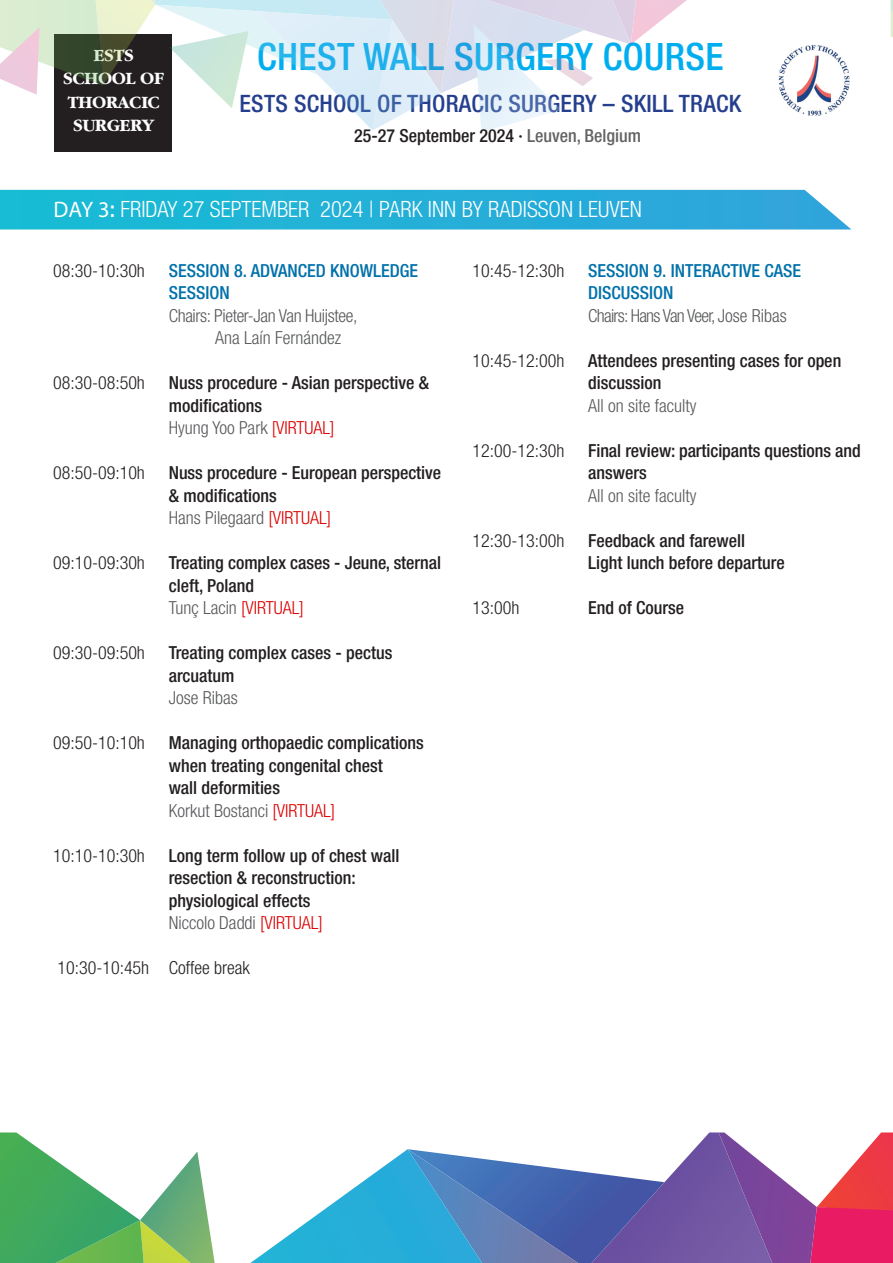
<style>
.page{position:relative;width:893px;height:1263px;background:#fff}
.page>*{position:absolute;margin:0;border:0;box-sizing:border-box;transform-origin:0 0}
.t1{font:500 condensed 37.8px "Helvetica Neue LT Com";letter-spacing:.01em;color:#00aeef}
.t2{font:500 condensed 24px "Helvetica Neue LT Com";letter-spacing:.01em;color:#253f8e}
.t3{font:300 condensed 22.5px "Helvetica Neue LT Com";color:#fff}
.t4{font:500 condensed 18px/22.5px "Helvetica Neue LT Com";color:#231f20}
.t5{font:300 condensed 18px "Helvetica Neue LT Com";color:#57585a}
.t6{font:300 condensed 18px "Helvetica Neue LT Com";color:#231f20}
.t7{font:500 condensed 18px/22.5px "Helvetica Neue LT Com";color:#0071aa}
.t8{font:300 condensed 18px "Helvetica Neue LT Com";letter-spacing:-.02em;color:#57585a}
.t9{font:300 condensed 18px "Helvetica Neue LT Com";letter-spacing:-.04em;color:#57585a}
.t10{font:700 17.85px/23.4px "Garamond";color:#fff;text-align:center}
.s1{color:#636366}
.s2{font-family:"Myriad Pro";font-weight:400;font-stretch:normal}
.s3{font-weight:500}
.s4{color:#d00}
</style>
<div class="page">
<svg style="left:0;top:1132px;width:893px;height:131px"></svg>
<img style="left:779px;top:45px;width:70px;height:70px">
<div style="left:777px;top:43px;width:74px;height:74px;border:1px solid #fff;border-radius:50%"></div>
<div style="left:54px;top:34px;width:118px;height:118px;background:#231f20"></div>
<svg style="left:0;top:0;width:687px;height:132px"></svg>
<svg style="left:891px;top:0;width:2px;height:37px"></svg>
<svg style="left:0;top:190px;width:851px;height:39px;background:#29b2d8"></svg>
<p class="t10" style="left:63px;top:43px;width:102px">ESTS<br>SCHOOL OF<br>THORACIC<br>SURGERY</p>
<h1 class="t1" style="left:257px;top:34px;width:468px">CHEST WALL SURGERY COURSE</h1>
<h2 class="t2" style="left:240px;top:89px;width:503px">ESTS SCHOOL OF THORACIC SURGERY – SKILL TRACK</h2>
<p class="t4" style="left:354px;top:124px;width:288px">25-27 September 2024 · <span class="s1">Leuven, Belgium</span></p>
<p class="t3" style="left:53px;top:196px;width:590px"><span class="s2">DAY 3</span><span class="s3">:</span> FRIDAY 27 SEPTEMBER 2024 | PARK INN BY RADISSON LEUVEN</p>
<p class="t6" style="left:53px;top:260px;width:93px">08:30-10:30h</p>
<p class="t7" style="left:169px;top:259px;width:251px">SESSION 8. ADVANCED KNOWLEDGE<br>SESSION</p>
<p class="t8" style="left:169px;top:305px;width:190px">Chairs: Pieter-Jan Van Huijstee,</p>
<p class="t5" style="left:215px;top:328px;width:127px">Ana Laín Fernández</p>
<p class="t6" style="left:53px;top:373px;width:93px">08:30-08:50h</p>
<p class="t4" style="left:169px;top:372px;width:262px">Nuss procedure - Asian perspective &amp; modifications</p>
<p class="t5" style="left:169px;top:418px;width:167px">Hyung Yoo Park <span class="s4">[VIRTUAL]</span></p>
<p class="t6" style="left:53px;top:463px;width:93px">08:50-09:10h</p>
<p class="t4" style="left:169px;top:462px;width:274px">Nuss procedure - European perspective &amp; modifications</p>
<p class="t5" style="left:169px;top:508px;width:164px">Hans Pilegaard <span class="s4">[VIRTUAL]</span></p>
<p class="t6" style="left:53px;top:553px;width:93px">09:10-09:30h</p>
<p class="t4" style="left:169px;top:552px;width:274px">Treating complex cases - Jeune, sternal cleft, Poland</p>
<p class="t5" style="left:169px;top:598px;width:137px">Tunç Lacin <span class="s4">[VIRTUAL]</span></p>
<p class="t6" style="left:53px;top:643px;width:93px">09:30-09:50h</p>
<p class="t4" style="left:169px;top:642px;width:225px">Treating complex cases - pectus arcuatum</p>
<p class="t5" style="left:169px;top:688px;width:70px">Jose Ribas</p>
<p class="t6" style="left:53px;top:733px;width:93px">09:50-10:10h</p>
<p class="t4" style="left:169px;top:732px;width:257px">Managing orthopaedic complications when treating congenital chest<br>wall deformities</p>
<p class="t5" style="left:169px;top:800px;width:168px">Korkut Bostanci <span class="s4">[VIRTUAL]</span></p>
<p class="t6" style="left:53px;top:845px;width:93px">10:10-10:30h</p>
<p class="t4" style="left:169px;top:844px;width:232px">Long term follow up of chest wall resection &amp; reconstruction: physiological effects</p>
<p class="t5" style="left:169px;top:913px;width:156px">Niccolo Daddi <span class="s4">[VIRTUAL]</span></p>
<p class="t6" style="left:58px;top:958px;width:194px">10:30-10:45h Coffee break</p>
<p class="t6" style="left:473px;top:260px;width:93px">10:45-12:30h</p>
<p class="t7" style="left:588px;top:259px;width:214px">SESSION 9. INTERACTIVE CASE<br>DISCUSSION</p>
<p class="t9" style="left:588px;top:305px;width:200px">Chairs: Hans Van Veer, Jose Ribas</p>
<p class="t6" style="left:473px;top:350px;width:93px">10:45-12:00h</p>
<p class="t4" style="left:588px;top:349px;width:255px">Attendees presenting cases for open discussion</p>
<p class="t5" style="left:588px;top:395px;width:110px">All on site faculty</p>
<p class="t6" style="left:473px;top:440px;width:93px">12:00-12:30h</p>
<p class="t4" style="left:588px;top:439px;width:274px">Final review: participants questions and answers</p>
<p class="t5" style="left:588px;top:485px;width:110px">All on site faculty</p>
<p class="t6" style="left:473px;top:530px;width:93px">12:30-13:00h</p>
<p class="t4" style="left:588px;top:529px;width:159px">Feedback and farewell</p>
<p class="t4" style="left:588px;top:552px;width:198px">Light lunch before departure</p>
<p class="t6" style="left:473px;top:598px;width:48px">13:00h</p>
<p class="t4" style="left:588px;top:597px;width:97px">End of Course</p>
</div>
